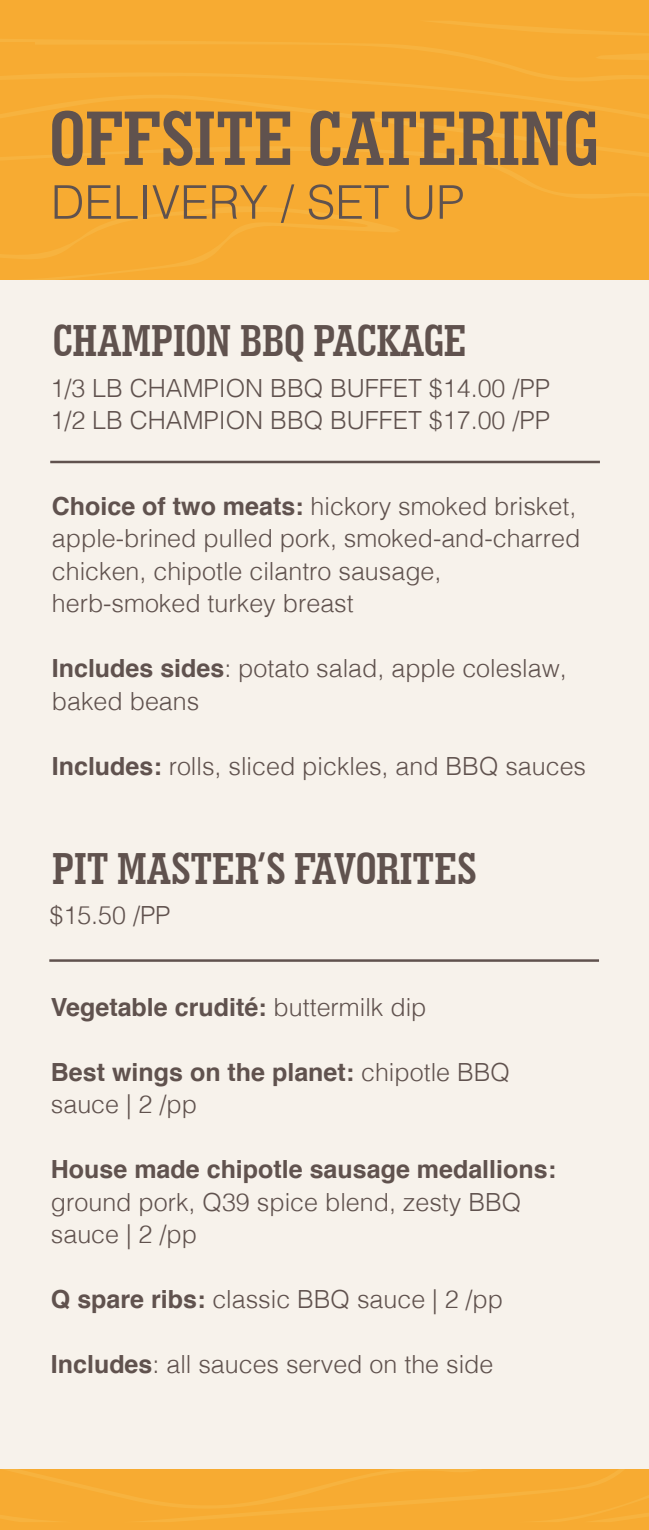
<style>
.page{position:relative;width:649px;height:1530px;background:#fff}
.page>*{position:absolute;margin:0;border:0;box-sizing:border-box;transform-origin:0 0}
.t1{font:700 condensed 45px "Geometric Slab 703 BT";color:#60524e}
.t2{font:300 25px/32.5px "Helvetica";color:#60524e}
.t3{font:700 25px/32.5px "Helvetica";color:#60524e}
.s1{font-weight:700}
.s2{font-weight:300}
</style>
<div class="page">
<div style="left:0;top:1468px;width:648px;height:62px;background:#f7ab32"></div>
<div style="left:0;top:0;width:648px;height:282px;background:#f7ab32"></div>
<svg style="left:4px;top:1469px;width:118px;height:28px"></svg>
<svg style="left:0;top:1515px;width:56px;height:7px"></svg>
<svg style="left:122px;top:1468px;width:526px;height:54px"></svg>
<div style="left:0;top:280px;width:648px;height:1188px;background:#f7f2eb"></div>
<svg style="left:0;top:21px;width:648px;height:259px"></svg>
<hr style="left:50px;top:461px;width:549px;height:2px;background:#60524e">
<hr style="left:49px;top:959px;width:549px;height:3px;background:#60524e">
<h1 class="t1" style="left:53px;top:313px;width:414px">CHAMPION BBQ PACKAGE</h1>
<p class="t2" style="left:50px;top:370px;width:500px">1/3 LB CHAMPION BBQ BUFFET $14.00 /PP<br>1/2 LB CHAMPION BBQ BUFFET $17.00 /PP</p>
<p class="t2" style="left:52px;top:488px;width:529px"><span class="s1">Choice of two meats:</span> hickory smoked brisket, apple-brined pulled pork, smoked-and-charred chicken, chipotle cilantro sausage, herb-smoked turkey breast</p>
<p class="t2" style="left:52px;top:650px;width:516px"><span class="s1">Includes sides</span>: potato salad, apple coleslaw, baked beans</p>
<p class="t2" style="left:52px;top:748px;width:535px"><span class="s1">Includes:</span> rolls, sliced pickles, and BBQ sauces</p>
<h1 class="t1" style="left:52px;top:840px;width:425px">PIT MASTER’S FAVORITES</h1>
<p class="t2" style="left:49px;top:898px;width:122px">$15.50 /PP</p>
<p class="t3" style="left:51px;top:991px;width:377px">Vegetable crudité: <span class="s2">buttermilk dip</span></p>
<p class="t3" style="left:51px;top:1056px;width:460px">Best wings on the planet: <span class="s2">chipotle BBQ sauce | 2 /pp</span></p>
<p class="t3" style="left:51px;top:1154px;width:506px">House made chipotle sausage medallions:</p>
<p class="t2" style="left:51px;top:1184px;width:471px">ground pork, Q39 spice blend, zesty BBQ sauce | 2 /pp</p>
<p class="t2" style="left:51px;top:1281px;width:453px"><span class="s1">Q spare ribs:</span> classic BBQ sauce | 2 /pp</p>
<p class="t2" style="left:51px;top:1346px;width:443px"><span class="s1">Includes</span>: all sauces served on the side</p>
</div>
